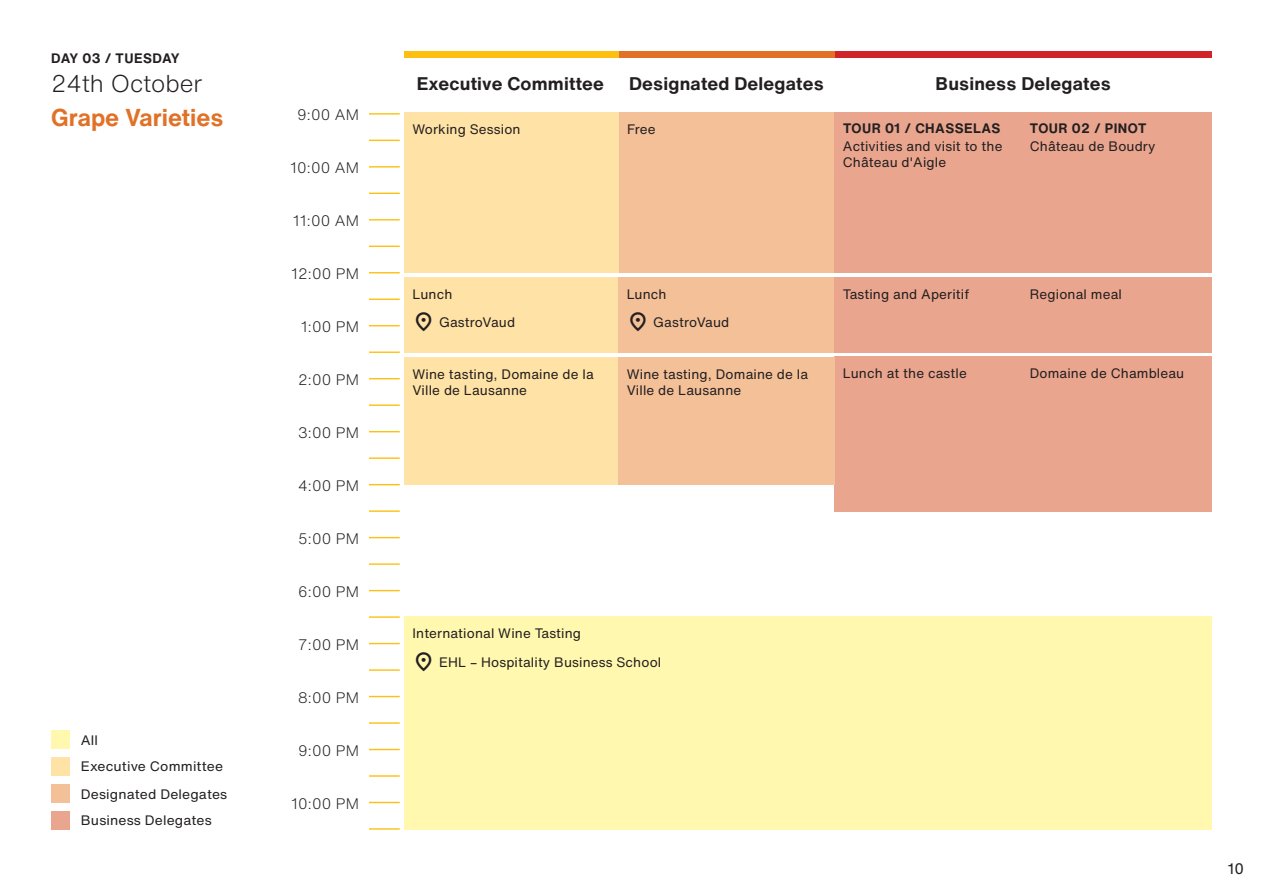
<style>
.page{position:relative;width:1263px;height:893px;background:#fff}
.page>*{position:absolute;margin:0;border:0;box-sizing:border-box;transform-origin:0 0}
.t1{font:700 24px "Helvetica Now Text";color:#e17126}
.t2{font:300 24px "Helvetica Now Text";color:#231f20}
.t3{font:700 18px "Helvetica Now Text";letter-spacing:.01em;color:#231f20}
.t4{font:300 15px "Helvetica Now Text";letter-spacing:.01em;color:#231f20}
.t5{font:15px "Helvetica Now Text";color:#231f20}
.t6{font:13.5px/16.5px "Helvetica Now Text";letter-spacing:.01em;color:#231f20}
.t7{font:700 13.5px "Helvetica Now Text";letter-spacing:.035em;color:#231f20}
</style>
<div class="page">
<div style="left:404px;top:616px;width:808px;height:214px;background:#fff8ae"></div>
<div style="left:834px;top:357px;width:191px;height:155px;background:#eaa58e"></div>
<div style="left:1021px;top:357px;width:191px;height:155px;background:#eaa58e"></div>
<div style="left:404px;top:113px;width:215px;height:160px;background:#ffe2a5"></div>
<div style="left:404px;top:277px;width:215px;height:76px;background:#ffe2a5"></div>
<div style="left:618px;top:277px;width:216px;height:76px;background:#f3c098"></div>
<div style="left:404px;top:357px;width:215px;height:128px;background:#ffe2a5"></div>
<div style="left:618px;top:357px;width:216px;height:128px;background:#f3c098"></div>
<div style="left:619px;top:113px;width:215px;height:160px;background:#f3c098"></div>
<div style="left:834px;top:113px;width:187px;height:160px;background:#eaa58e"></div>
<div style="left:1021px;top:113px;width:191px;height:160px;background:#eaa58e"></div>
<div style="left:834px;top:277px;width:191px;height:76px;background:#eaa58e"></div>
<div style="left:1021px;top:277px;width:191px;height:76px;background:#eaa58e"></div>
<hr style="left:369px;top:113px;width:31px;height:2px;background:#fdc011">
<hr style="left:369px;top:140px;width:31px;height:1px;background:#fdc011">
<hr style="left:369px;top:166px;width:31px;height:2px;background:#fdc011">
<hr style="left:369px;top:193px;width:31px;height:1px;background:#fdc011">
<hr style="left:369px;top:219px;width:31px;height:1px;background:#fdc011">
<hr style="left:369px;top:246px;width:31px;height:1px;background:#fdc011">
<hr style="left:369px;top:272px;width:31px;height:1px;background:#fdc011">
<hr style="left:369px;top:299px;width:31px;height:1px;background:#fdc011">
<hr style="left:369px;top:325px;width:31px;height:1px;background:#fdc011">
<hr style="left:369px;top:351px;width:31px;height:2px;background:#fdc011">
<hr style="left:369px;top:378px;width:31px;height:1px;background:#fdc011">
<hr style="left:369px;top:404px;width:31px;height:2px;background:#fdc011">
<hr style="left:369px;top:431px;width:31px;height:1px;background:#fdc011">
<hr style="left:369px;top:457px;width:31px;height:2px;background:#fdc011">
<hr style="left:369px;top:537px;width:31px;height:1px;background:#fdc011">
<hr style="left:369px;top:616px;width:31px;height:2px;background:#fdc011">
<hr style="left:369px;top:722px;width:31px;height:2px;background:#fdc011">
<hr style="left:369px;top:669px;width:31px;height:2px;background:#fdc011">
<hr style="left:369px;top:590px;width:31px;height:1px;background:#fdc011">
<hr style="left:369px;top:563px;width:31px;height:2px;background:#fdc011">
<hr style="left:369px;top:484px;width:31px;height:1px;background:#fdc011">
<hr style="left:369px;top:510px;width:31px;height:2px;background:#fdc011">
<hr style="left:369px;top:775px;width:31px;height:2px;background:#fdc011">
<hr style="left:369px;top:802px;width:31px;height:1px;background:#fdc011">
<hr style="left:369px;top:749px;width:31px;height:1px;background:#fdc011">
<hr style="left:369px;top:696px;width:31px;height:1px;background:#fdc011">
<hr style="left:369px;top:643px;width:31px;height:1px;background:#fdc011">
<hr style="left:369px;top:828px;width:31px;height:2px;background:#fdc011">
<div style="left:51px;top:731px;width:18px;height:18px;background:#fff8ae"></div>
<div style="left:51px;top:784px;width:18px;height:18px;background:#f3c098"></div>
<div style="left:51px;top:757px;width:18px;height:18px;background:#ffe2a5"></div>
<div style="left:51px;top:811px;width:18px;height:18px;background:#eaa58e"></div>
<div style="left:834px;top:51px;width:378px;height:7px;background:#d1232a"></div>
<div style="left:619px;top:51px;width:215px;height:7px;background:#e17126"></div>
<div style="left:404px;top:51px;width:215px;height:7px;background:#fdc011"></div>
<p class="t7" style="left:51px;top:48px;width:130px">DAY 03 / TUESDAY</p>
<h1 class="t2" style="left:51px;top:65px;width:153px">24th October</h1>
<h1 class="t1" style="left:51px;top:99px;width:174px">Grape Varieties</h1>
<p class="t6" style="left:81px;top:731px;width:19px">All</p>
<p class="t6" style="left:81px;top:758px;width:144px">Executive Committee</p>
<p class="t6" style="left:81px;top:785px;width:148px">Designated Delegates</p>
<p class="t6" style="left:81px;top:812px;width:132px">Business Delegates</p>
<p class="t4" style="left:297px;top:104px;width:63px">9:00 AM</p>
<p class="t4" style="left:290px;top:157px;width:70px">10:00 AM</p>
<p class="t4" style="left:293px;top:210px;width:67px">11:00 AM</p>
<p class="t4" style="left:291px;top:263px;width:69px">12:00 PM</p>
<p class="t4" style="left:301px;top:316px;width:59px">1:00 PM</p>
<p class="t4" style="left:298px;top:369px;width:62px">2:00 PM</p>
<p class="t4" style="left:298px;top:422px;width:62px">3:00 PM</p>
<p class="t4" style="left:298px;top:475px;width:62px">4:00 PM</p>
<p class="t4" style="left:298px;top:528px;width:62px">5:00 PM</p>
<p class="t4" style="left:298px;top:581px;width:62px">6:00 PM</p>
<p class="t4" style="left:298px;top:634px;width:62px">7:00 PM</p>
<p class="t4" style="left:298px;top:687px;width:62px">8:00 PM</p>
<p class="t4" style="left:298px;top:740px;width:62px">9:00 PM</p>
<p class="t4" style="left:291px;top:793px;width:69px">10:00 PM</p>
<h2 class="t3" style="left:417px;top:70px;width:189px">Executive Committee</h2>
<h2 class="t3" style="left:629px;top:70px;width:196px">Designated Delegates</h2>
<h2 class="t3" style="left:935px;top:70px;width:177px">Business Delegates</h2>
<p class="t6" style="left:412px;top:121px;width:110px">Working Session</p>
<p class="t6" style="left:412px;top:285px;width:41px">Lunch</p>
<p class="t6" style="left:412px;top:314px;width:104px">● GastroVaud</p>
<p class="t6" style="left:627px;top:121px;width:30px">Free</p>
<p class="t7" style="left:843px;top:118px;width:159px">TOUR 01 / CHASSELAS</p>
<p class="t6" style="left:843px;top:138px;width:161px">Activities and visit to the<br>Château d'Aigle</p>
<p class="t7" style="left:1030px;top:118px;width:118px">TOUR 02 / PINOT</p>
<p class="t6" style="left:1030px;top:138px;width:127px">Château de Boudry</p>
<p class="t6" style="left:627px;top:285px;width:41px">Lunch</p>
<p class="t6" style="left:627px;top:314px;width:104px">● GastroVaud</p>
<p class="t6" style="left:843px;top:285px;width:128px">Tasting and Aperitif</p>
<p class="t6" style="left:1030px;top:285px;width:94px">Regional meal</p>
<p class="t6" style="left:412px;top:365px;width:183px">Wine tasting, Domaine de la<br>Ville de Lausanne</p>
<p class="t6" style="left:627px;top:365px;width:183px">Wine tasting, Domaine de la<br>Ville de Lausanne</p>
<p class="t6" style="left:843px;top:365px;width:125px">Lunch at the castle</p>
<p class="t6" style="left:1030px;top:365px;width:156px">Domaine de Chambleau</p>
<p class="t6" style="left:412px;top:625px;width:170px">International Wine Tasting</p>
<p class="t6" style="left:412px;top:653px;width:250px">● EHL – Hospitality Business School</p>
<p class="t5" style="left:1228px;top:857px;width:18px">10</p>
</div>
